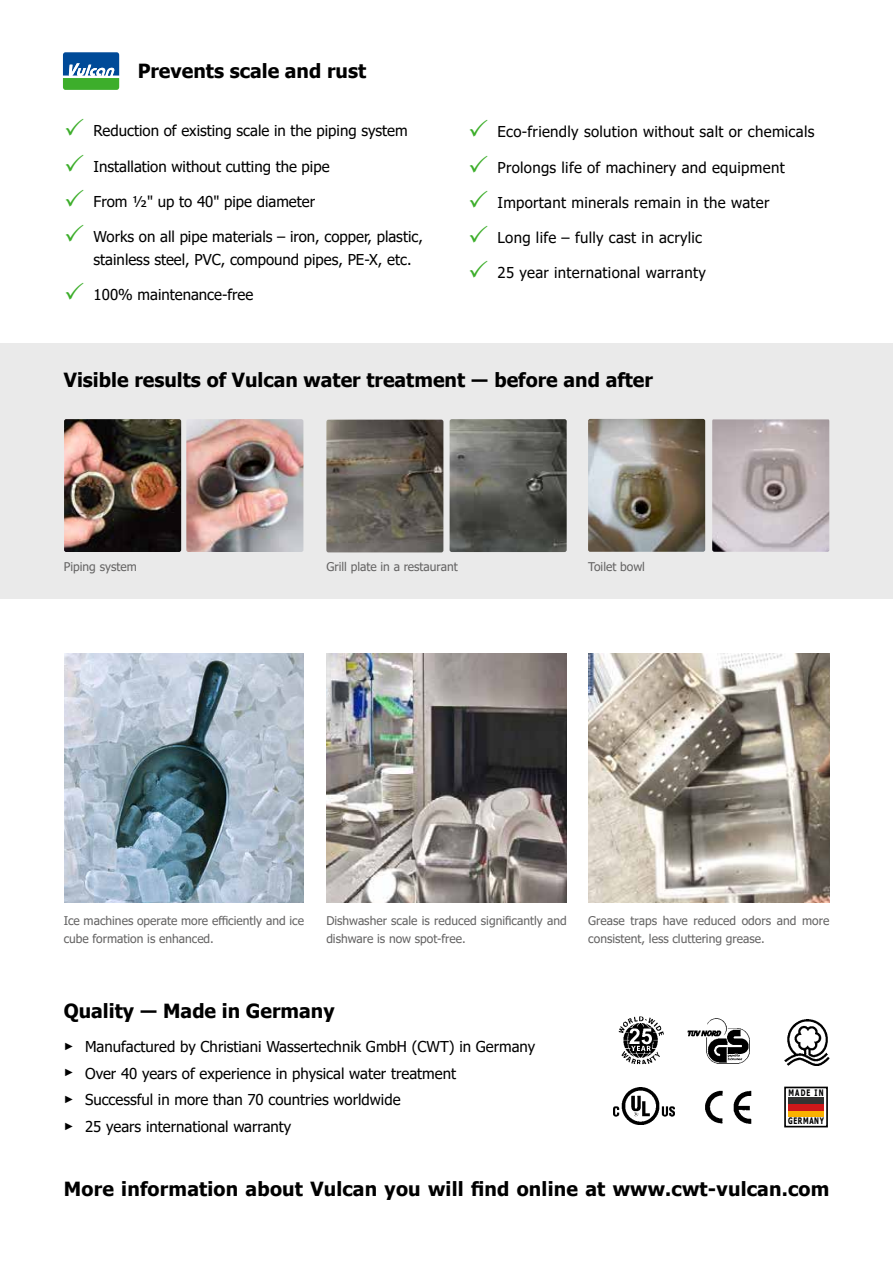
<style>
.page{position:relative;width:893px;height:1263px;background:#fff}
.page>*{position:absolute;margin:0;border:0;box-sizing:border-box;transform-origin:0 0}
.t1{font:700 19.5px "Tahoma";color:#000}
.t2{font:15px/26.7px "Tahoma";color:#000}
.t3{font:15px "Tahoma";letter-spacing:.02em;color:#000}
.t4{font:12px/18px "Tahoma";color:#646363}
.t5{font:700 9px "Tahoma";letter-spacing:.1em;color:#000;scale:.7 1}
.s1{font-family:"Arial";font-weight:700;font-size:10.5px}
</style>
<div class="page">
<div style="left:0;top:343px;width:893px;height:255px;background:#eaeaea"></div>
<img style="left:712px;top:419px;width:117px;height:133px">
<img style="left:588px;top:419px;width:117px;height:133px">
<svg style="left:63px;top:52px;width:56px;height:38px;background:#468d8a"></svg>
<img style="left:614px;top:1087px;width:61px;height:37px">
<img style="left:619px;top:1016px;width:45px;height:48px">
<img style="left:784px;top:1019px;width:45px;height:47px">
<img style="left:687px;top:1018px;width:63px;height:46px">
<svg style="left:784px;top:1086px;width:44px;height:42px"></svg>
<div style="left:788px;top:1098px;width:36px;height:6px;background:#333332"></div>
<svg style="left:788px;top:1110px;width:36px;height:6px"></svg>
<div style="left:788px;top:1104px;width:36px;height:6px;background:#cd1719"></div>
<img style="left:705px;top:1090px;width:47px;height:34px">
<img style="left:326px;top:420px;width:117px;height:132px">
<img style="left:450px;top:419px;width:117px;height:133px">
<img style="left:326px;top:653px;width:241px;height:249px">
<img style="left:64px;top:653px;width:240px;height:249px">
<img style="left:588px;top:653px;width:241px;height:249px">
<img style="left:186px;top:419px;width:117px;height:133px">
<img style="left:64px;top:419px;width:117px;height:133px">
<h1 class="t1" style="left:138px;top:57px;width:230px">Prevents scale and rust</h1>
<p class="t2" style="left:94px;top:119px;width:316px">Reduction of existing scale in the piping system</p>
<p class="t2" style="left:94px;top:154px;width:237px">Installation without cutting the pipe</p>
<p class="t2" style="left:94px;top:189px;width:223px">From ½" up to 40" pipe diameter</p>
<p class="t2" style="left:94px;top:226px;width:331px;line-height:22.5px">Works on all pipe materials – iron, copper, plastic, stainless steel, PVC, compound pipes, PE-X, etc.</p>
<p class="t2" style="left:94px;top:282px;width:161px">100% maintenance-free</p>
<p class="t3" style="left:497px;top:122px;width:318px">Eco-friendly solution without salt or chemicals</p>
<p class="t3" style="left:497px;top:157px;width:289px">Prolongs life of machinery and equipment</p>
<p class="t3" style="left:497px;top:192px;width:273px">Important minerals remain in the water</p>
<p class="t3" style="left:497px;top:228px;width:206px">Long life – fully cast in acrylic</p>
<p class="t3" style="left:497px;top:263px;width:210px">25 year international warranty</p>
<h1 class="t1" style="left:64px;top:366px;width:591px">Visible results of Vulcan water treatment ― before and after</h1>
<p class="t4" style="left:64px;top:559px;width:74px">Piping system</p>
<p class="t4" style="left:326px;top:559px;width:133px">Grill plate in a restaurant</p>
<p class="t4" style="left:588px;top:559px;width:58px">Toilet bowl</p>
<p class="t4" style="left:64px;top:912px;width:242px">Ice machines operate more efficiently and ice cube formation is enhanced.</p>
<p class="t4" style="left:588px;top:912px;width:242px">Grease traps have reduced odors and more consistent, less cluttering grease.</p>
<p class="t4" style="left:326px;top:912px;width:242px">Dishwasher scale is reduced significantly and dishware is now spot-free.</p>
<h1 class="t1" style="left:64px;top:997px;width:272px">Quality ― Made in Germany</h1>
<p class="t2" style="left:64px;top:1034px;width:473px"><span class="s1">►</span> Manufactured by Christiani Wassertechnik GmbH (CWT) in Germany <span class="s1">►</span> Over 40 years of experience in physical water treatment<br><span class="s1">►</span> Successful in more than 70 countries worldwide<br><span class="s1">►</span> 25 years international warranty</p>
<p class="t5" style="left:788px;top:1087px;width:52px">MADE IN</p>
<p class="t5" style="left:788px;top:1114px;width:53px">GERMANY</p>
<h1 class="t1" style="left:64px;top:1175px;width:767px">More information about Vulcan you will find online at www.cwt-vulcan.com</h1>
</div>
